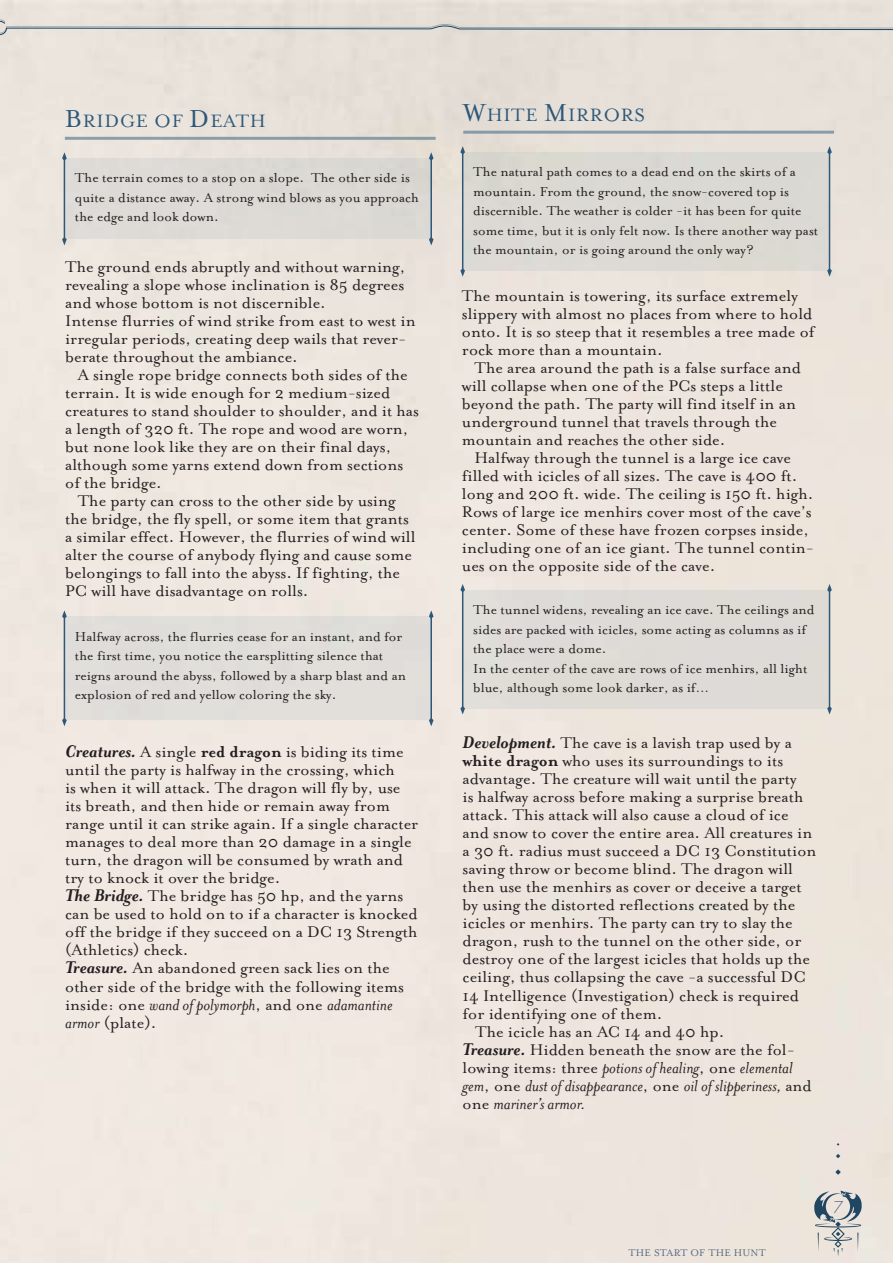
<style>
.page{position:relative;width:893px;height:1263px;background:#fff}
.page>*{position:absolute;margin:0;border:0;box-sizing:border-box;transform-origin:0 0}
.t1{font:20.85px "Mrs Eaves Roman";letter-spacing:.03em;color:#2d5879}
.t2{font:18px/18px "Mrs Eaves Roman";color:#231f20}
.t3{font:italic 18px/18px "Mrs Eaves OT";color:#231f20}
.t4{font:300 18px "Futura PT";color:#566980}
.t5{font:15px/19.5px "Mrs Eaves Roman";color:#231f20}
.t6{font:11.1px "Mrs Eaves OT";letter-spacing:.015em;color:#566980}
.s1{font-size:28.5px}
.s2{font-family:"Mrs Eaves OT";font-weight:700;font-style:italic;font-size:19.5px}
.s3{font-family:"Mrs Eaves OT";font-weight:700}
.s4{font-family:"Mrs Eaves Roman";font-style:normal}
.s5{font-family:"Mrs Eaves OT";font-style:italic}
</style>
<div class="page">
<svg style="left:0;top:20px;width:893px;height:15px;background:#d4d1cc"></svg>
<svg style="left:835px;top:1169px;width:6px;height:6px"></svg>
<svg style="left:836px;top:1154px;width:4px;height:4px"></svg>
<svg style="left:814px;top:1190px;width:48px;height:66px;background:#bdbfbf"></svg>
<hr style="left:65px;top:137px;width:371px;height:3px;background:#2d5879">
<div style="left:64px;top:158px;width:367px;height:81px;background:#dddad6"></div>
<hr style="left:64px;top:158px;width:1px;height:82px;background:#2d5879">
<hr style="left:430px;top:158px;width:2px;height:82px;background:#2d5879">
<svg style="left:62px;top:152px;width:5px;height:9px"></svg>
<svg style="left:429px;top:152px;width:5px;height:9px"></svg>
<svg style="left:62px;top:237px;width:5px;height:8px"></svg>
<svg style="left:429px;top:237px;width:5px;height:8px"></svg>
<div style="left:463px;top:152px;width:366px;height:118px;background:#dbd9d4"></div>
<div style="left:463px;top:590px;width:366px;height:118px;background:#dedbd7"></div>
<div style="left:64px;top:616px;width:367px;height:104px;background:#e1deda"></div>
<hr style="left:462px;top:152px;width:1px;height:118px;background:#2d5879">
<hr style="left:462px;top:590px;width:1px;height:118px;background:#2d5879">
<hr style="left:64px;top:616px;width:1px;height:104px;background:#2d5879">
<hr style="left:829px;top:152px;width:1px;height:118px;background:#2d5879">
<hr style="left:829px;top:590px;width:1px;height:118px;background:#2d5879">
<hr style="left:430px;top:616px;width:2px;height:104px;background:#2d5879">
<svg style="left:460px;top:146px;width:5px;height:9px"></svg>
<svg style="left:460px;top:584px;width:5px;height:8px"></svg>
<svg style="left:62px;top:610px;width:5px;height:9px"></svg>
<svg style="left:827px;top:146px;width:5px;height:9px"></svg>
<svg style="left:827px;top:584px;width:5px;height:8px"></svg>
<svg style="left:429px;top:610px;width:5px;height:9px"></svg>
<svg style="left:460px;top:268px;width:5px;height:9px"></svg>
<svg style="left:460px;top:706px;width:5px;height:8px"></svg>
<svg style="left:62px;top:718px;width:5px;height:8px"></svg>
<svg style="left:827px;top:268px;width:5px;height:9px"></svg>
<svg style="left:827px;top:706px;width:5px;height:8px"></svg>
<svg style="left:429px;top:718px;width:5px;height:8px"></svg>
<hr style="left:463px;top:131px;width:371px;height:3px;background:#2d5879">
<p class="t1" style="left:65px;top:110px;width:203px"><span class="s1">B</span>RIDGE OF <span class="s1">D</span>EATH</p>
<p class="t1" style="left:463px;top:104px;width:183px"><span class="s1">W</span>HITE <span class="s1">M</span>IRRORS</p>
<p class="t5" style="left:75px;top:168px;width:345px">The terrain comes to a stop on a slope. The other side is quite a distance away. A strong wind blows as you approach the edge and look down.</p>
<p class="t5" style="left:473px;top:162px;width:347px">The natural path comes to a dead end on the skirts of a mountain. From the ground, the snow-covered top is discernible. The weather is colder -it has been for quite some time, but it is only felt now. Is there another way past the mountain, or is going around the only way?</p>
<p class="t2" style="left:65px;top:257px;width:352px">The ground ends abruptly and without warning, revealing a slope whose inclination is 85 degrees and whose bottom is not discernible.<br>Intense flurries of wind strike from east to west in irregular periods, creating deep wails that rever&shy;berate throughout the ambiance.</p>
<p class="t2" style="left:65px;top:365px;width:355px;text-indent:13px">A single rope bridge connects both sides of the terrain. It is wide enough for 2 medium-sized creatures to stand shoulder to shoulder, and it has a length of 320 ft. The rope and wood are worn, but none look like they are on their final days, although some yarns extend down from sections of the bridge.</p>
<p class="t2" style="left:65px;top:491px;width:352px;text-indent:13px">The party can cross to the other side by using the bridge, the fly spell, or some item that grants a similar effect. However, the flurries of wind will alter the course of anybody flying and cause some belongings to fall into the abyss. If fighting, the PC will have disadvantage on rolls.</p>
<p class="t5" style="left:75px;top:626px;width:333px">Halfway across, the flurries cease for an instant, and for the first time, you notice the earsplitting silence that reigns around the abyss, followed by a sharp blast and an explosion of red and yellow coloring the sky.</p>
<p class="t2" style="left:65px;top:743px;width:355px"><span class="s2">Creatures.</span> A single <span class="s3">red dragon</span> is biding its time until the party is halfway in the crossing, which<br>is when it will attack. The dragon will fly by, use its breath, and then hide or remain away from range until it can strike again. If a single character manages to deal more than 20 damage in a single turn, the dragon will be consumed by wrath and try to knock it over the bridge.<br><span class="s2">The Bridge.</span> The bridge has 50 hp, and the yarns can be used to hold on to if a character is knocked off the bridge if they succeed on a DC 13 Strength (Athletics) check.<br><span class="s2">Treasure.</span> An abandoned green sack lies on the other side of the bridge with the following items</p>
<p class="t3" style="left:65px;top:995px;width:329px"><span class="s4">inside: one</span> wand of polymorph<span class="s4">, and one</span> adamantine</p>
<p class="t2" style="left:65px;top:1013px;width:93px"><span class="s5">armor</span> (plate).</p>
<p class="t2" style="left:462px;top:287px;width:354px">The mountain is towering, its surface extremely slippery with almost no places from where to hold onto. It is so steep that it resembles a tree made of rock more than a mountain.</p>
<p class="t2" style="left:462px;top:359px;width:341px;text-indent:13px">The area around the path is a false surface and will collapse when one of the PCs steps a little beyond the path. The party will find itself in an underground tunnel that travels through the mountain and reaches the other side.</p>
<p class="t2" style="left:462px;top:449px;width:354px;text-indent:13px">Halfway through the tunnel is a large ice cave filled with icicles of all sizes. The cave is 400 ft. long and 200 ft. wide. The ceiling is 150 ft. high.<br>Rows of large ice menhirs cover most of the cave’s center. Some of these have frozen corpses inside, including one of an ice giant. The tunnel contin&shy;ues on the opposite side of the cave.</p>
<p class="t5" style="left:473px;top:600px;width:343px">The tunnel widens, revealing an ice cave. The ceilings and sides are packed with icicles, some acting as columns as if the place were a dome.<br>In the center of the cave are rows of ice menhirs, all light blue, although some look darker, as if…</p>
<p class="t2" style="left:463px;top:734px;width:331px"><span class="s2">Development.</span> The cave is a lavish trap used by a</p>
<p class="t2" style="left:463px;top:752px;width:322px"><span class="s3">white dragon</span> who uses its surroundings to its</p>
<p class="t2" style="left:463px;top:770px;width:336px">advantage. The creature will wait until the party</p>
<p class="t2" style="left:463px;top:788px;width:342px">is halfway across before making a surprise breath</p>
<p class="t2" style="left:463px;top:806px;width:327px">attack. This attack will also cause a cloud of ice</p>
<p class="t2" style="left:463px;top:824px;width:351px">and snow to cover the entire area. All creatures in</p>
<p class="t2" style="left:463px;top:842px;width:355px">a 30 ft. radius must succeed a DC 13 Constitution</p>
<p class="t2" style="left:463px;top:860px;width:332px">saving throw or become blind. The dragon will</p>
<p class="t2" style="left:463px;top:878px;width:341px">then use the menhirs as cover or deceive a target</p>
<p class="t2" style="left:463px;top:896px;width:334px">by using the distorted reflections created by the</p>
<p class="t2" style="left:463px;top:914px;width:332px">icicles or menhirs. The party can try to slay the</p>
<p class="t2" style="left:463px;top:932px;width:340px">dragon, rush to the tunnel on the other side, or</p>
<p class="t2" style="left:463px;top:950px;width:349px">destroy one of the largest icicles that holds up the</p>
<p class="t2" style="left:463px;top:968px;width:345px">ceiling, thus collapsing the cave -a successful DC</p>
<p class="t2" style="left:463px;top:986px;width:338px">14 Intelligence (Investigation) check is required</p>
<p class="t2" style="left:463px;top:1004px;width:201px">for identifying one of them.</p>
<p class="t2" style="left:475px;top:1022px;width:251px">The icicle has an AC 14 and 40 hp.</p>
<p class="t2" style="left:463px;top:1040px;width:334px"><span class="s2">Treasure.</span> Hidden beneath the snow are the fol-</p>
<p class="t3" style="left:463px;top:1058px;width:351px"><span class="s4">lowing items: three</span> potions of healing<span class="s4">, one</span> elemental gem<span class="s4">, one</span> dust of disappearance<span class="s4">, one</span> oil of slipperiness, <span class="s4">and one</span> mariner’s armor.</p>
<p class="t6" style="left:628px;top:1246px;width:139px">THE START OF THE HUNT</p>
<p class="t4" style="left:834px;top:1197px;width:11px">7</p>
</div>
